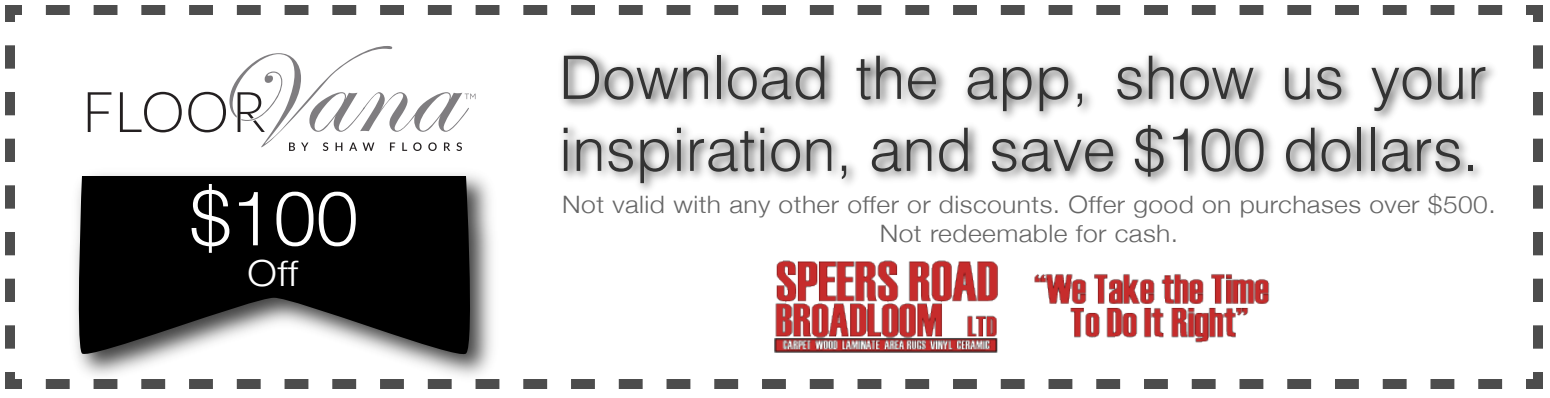
<style>
.page{position:relative;width:1550px;height:398px;background:#fff}
.page>*{position:absolute;margin:0;border:0;box-sizing:border-box;transform-origin:0 0}
.t1{font:300 76px "Helvetica Neue";color:#fff}
.t2{font:300 60px/72px "Helvetica";color:#333}
.t3{font:300 36px "Helvetica Neue";color:#fff;scale:1.1 1}
.t4{font:300 24px/28.8px "Helvetica Neue";letter-spacing:.015em;color:#666;text-align:center;scale:1.1 1}
</style>
<div class="page">
<svg style="left:5px;top:372px;width:1497px;height:17px"></svg>
<svg style="left:5px;top:5px;width:17px;height:344px"></svg>
<svg style="left:46px;top:5px;width:1497px;height:17px"></svg>
<svg style="left:1526px;top:45px;width:17px;height:344px"></svg>
<svg style="left:88px;top:92px;width:23px;height:40px"></svg>
<svg style="left:120px;top:92px;width:62px;height:40px"></svg>
<svg style="left:188px;top:46px;width:288px;height:105px"></svg>
<img style="left:562px;top:52px;width:932px;height:138px">
<img style="left:64px;top:173px;width:440px;height:216px">
<svg style="left:75px;top:176px;width:400px;height:185px;background:#282828"></svg>
<img style="left:774px;top:260px;width:496px;height:92px">
<h1 class="t1" style="left:189px;top:157px;width:171px">$100</h1>
<h3 class="t3" style="left:247px;top:244px;width:47px">Off</h3>
<h2 class="t2" style="left:559px;top:37px;width:930px">Download the app, show us your inspiration, and save $100 dollars.</h2>
<p class="t4" style="left:562px;top:189px;width:850px">Not valid with any other offer or discounts. Offer good on purchases over $500.<br>Not redeemable for cash.</p>
</div>
